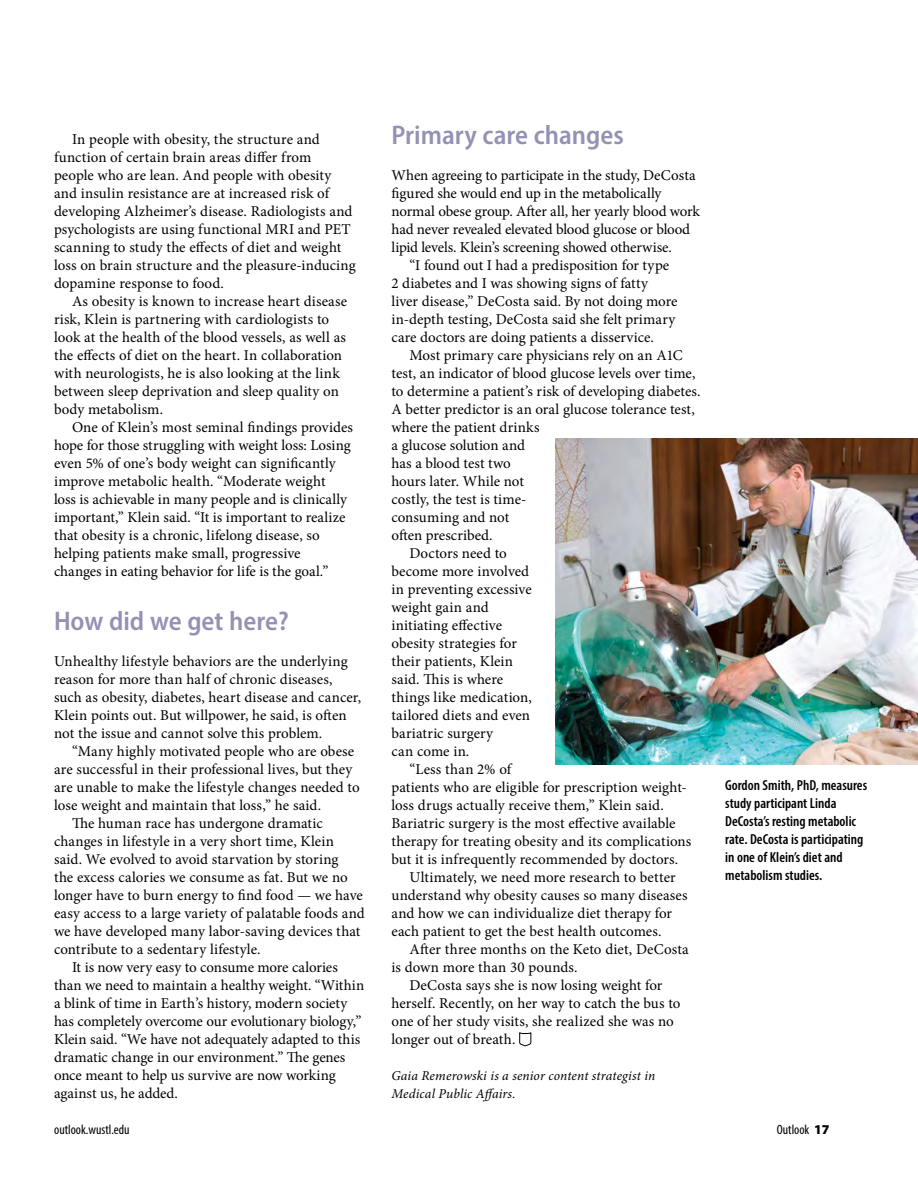
<style>
.page{position:relative;width:918px;height:1188px;background:#fff}
.page>*{position:absolute;margin:0;border:0;box-sizing:border-box;transform-origin:0 0}
.t1{font:600 semi-condensed 27px "Myriad Pro";color:#9392b5}
.t2{font:15px/18px "Minion Pro";color:#000}
.t3{font:600 condensed 14.55px/18px "Myriad Pro";color:#000}
.t4{font:italic 13.5px/18px "Minion Pro";letter-spacing:.01em;color:#000}
.t5{font:condensed 13.5px "Myriad Pro";color:#000}
.s1{font-weight:900;font-stretch:normal}
</style>
<div class="page">
<img style="left:555px;top:438px;width:363px;height:326px">
<svg style="left:519px;top:1032px;width:13px;height:15px"></svg>
<p class="t2" style="left:54px;top:130px;width:303px;text-indent:18px">In people with obesity, the structure and function of certain brain areas differ from<br>people who are lean. And people with obesity and insulin resistance are at increased risk of developing Alzheimer’s disease. Radiologists and psychologists are using functional MRI and PET scanning to study the effects of diet and weight loss on brain structure and the pleasure-inducing dopamine response to food.</p>
<p class="t2" style="left:54px;top:292px;width:295px;text-indent:18px">As obesity is known to increase heart disease risk, Klein is partnering with cardiologists to look at the health of the blood vessels, as well as the effects of diet on the heart. In collaboration with neurologists, he is also looking at the link between sleep deprivation and sleep quality on body metabolism.</p>
<p class="t2" style="left:54px;top:418px;width:301px;text-indent:18px">One of Klein’s most seminal findings provides hope for those struggling with weight loss: Losing even 5% of one’s body weight can significantly improve metabolic health. “Moderate weight<br>loss is achievable in many people and is clinically important,” Klein said. “It is important to realize that obesity is a chronic, lifelong disease, so helping patients make small, progressive<br>changes in eating behavior for life is the goal.”</p>
<h1 class="t1" style="left:54px;top:604px;width:236px">How did we get here?</h1>
<p class="t2" style="left:54px;top:652px;width:309px">Unhealthy lifestyle behaviors are the underlying reason for more than half of chronic diseases, such as obesity, diabetes, heart disease and cancer, Klein points out. But willpower, he said, is often not the issue and cannot solve this problem.</p>
<p class="t2" style="left:72px;top:742px;width:284px">“Many highly motivated people who are obese</p>
<p class="t2" style="left:54px;top:760px;width:300px">are successful in their professional lives, but they</p>
<p class="t2" style="left:54px;top:778px;width:307px">are unable to make the lifestyle changes needed to</p>
<p class="t2" style="left:54px;top:796px;width:269px">lose weight and maintain that loss,” he said.</p>
<p class="t2" style="left:72px;top:814px;width:252px">The human race has undergone dramatic</p>
<p class="t2" style="left:54px;top:832px;width:281px">changes in lifestyle in a very short time, Klein</p>
<p class="t2" style="left:54px;top:850px;width:286px">said. We evolved to avoid starvation by storing</p>
<p class="t2" style="left:54px;top:868px;width:295px">the excess calories we consume as fat. But we no</p>
<p class="t2" style="left:54px;top:886px;width:310px">longer have to burn energy to find food — we have</p>
<p class="t2" style="left:54px;top:904px;width:312px">easy access to a large variety of palatable foods and</p>
<p class="t2" style="left:54px;top:922px;width:308px">we have developed many labor-saving devices that</p>
<p class="t2" style="left:54px;top:940px;width:208px">contribute to a sedentary lifestyle.</p>
<p class="t2" style="left:72px;top:958px;width:267px">It is now very easy to consume more calories</p>
<p class="t2" style="left:54px;top:976px;width:312px">than we need to maintain a healthy weight. “Within</p>
<p class="t2" style="left:54px;top:994px;width:295px">a blink of time in Earth’s history, modern society</p>
<p class="t2" style="left:54px;top:1012px;width:309px">has completely overcome our evolutionary biology,”</p>
<p class="t2" style="left:54px;top:1030px;width:308px">Klein said. “We have not adequately adapted to this</p>
<p class="t2" style="left:54px;top:1048px;width:293px">dramatic change in our environment.” The genes</p>
<p class="t2" style="left:54px;top:1066px;width:283px">once meant to help us survive are now working</p>
<p class="t2" style="left:54px;top:1084px;width:126px">against us, he added.</p>
<h1 class="t1" style="left:392px;top:118px;width:234px">Primary care changes</h1>
<p class="t2" style="left:392px;top:166px;width:306px">When agreeing to participate in the study, DeCosta</p>
<p class="t2" style="left:392px;top:184px;width:271px">figured she would end up in the metabolically</p>
<p class="t2" style="left:392px;top:202px;width:310px">normal obese group. After all, her yearly blood work</p>
<p class="t2" style="left:392px;top:220px;width:300px">had never revealed elevated blood glucose or blood</p>
<p class="t2" style="left:392px;top:238px;width:282px">lipid levels. Klein’s screening showed otherwise.</p>
<p class="t2" style="left:410px;top:256px;width:261px">“I found out I had a predisposition for type</p>
<p class="t2" style="left:392px;top:274px;width:258px">2 diabetes and I was showing signs of fatty</p>
<p class="t2" style="left:392px;top:292px;width:287px">liver disease,” DeCosta said. By not doing more</p>
<p class="t2" style="left:392px;top:310px;width:285px">in-depth testing, DeCosta said she felt primary</p>
<p class="t2" style="left:392px;top:328px;width:264px">care doctors are doing patients a disservice.</p>
<p class="t2" style="left:410px;top:346px;width:275px">Most primary care physicians rely on an A1C</p>
<p class="t2" style="left:392px;top:364px;width:306px">test, an indicator of blood glucose levels over time,</p>
<p class="t2" style="left:392px;top:382px;width:311px">to determine a patient’s risk of developing diabetes.</p>
<p class="t2" style="left:392px;top:400px;width:305px">A better predictor is an oral glucose tolerance test,</p>
<p class="t2" style="left:392px;top:418px;width:150px">where the patient drinks</p>
<p class="t2" style="left:392px;top:436px;width:135px">a glucose solution and</p>
<p class="t2" style="left:392px;top:454px;width:121px">has a blood test two</p>
<p class="t2" style="left:392px;top:472px;width:134px">hours later. While not</p>
<p class="t2" style="left:392px;top:490px;width:136px">costly, the test is time-</p>
<p class="t2" style="left:392px;top:508px;width:119px">consuming and not</p>
<p class="t2" style="left:392px;top:526px;width:103px">often prescribed.</p>
<p class="t2" style="left:410px;top:544px;width:99px">Doctors need to</p>
<p class="t2" style="left:392px;top:562px;width:139px">become more involved</p>
<p class="t2" style="left:392px;top:580px;width:142px">in preventing excessive</p>
<p class="t2" style="left:392px;top:598px;width:99px">weight gain and</p>
<p class="t2" style="left:392px;top:616px;width:112px">initiating effective</p>
<p class="t2" style="left:392px;top:634px;width:127px">obesity strategies for</p>
<p class="t2" style="left:392px;top:652px;width:123px">their patients, Klein</p>
<p class="t2" style="left:392px;top:670px;width:113px">said. This is where</p>
<p class="t2" style="left:392px;top:688px;width:142px">things like medication,</p>
<p class="t2" style="left:392px;top:706px;width:140px">tailored diets and even</p>
<p class="t2" style="left:392px;top:724px;width:103px">bariatric surgery</p>
<p class="t2" style="left:392px;top:742px;width:79px">can come in.</p>
<p class="t2" style="left:410px;top:760px;width:103px">“Less than 2% of</p>
<p class="t2" style="left:392px;top:778px;width:297px">patients who are eligible for prescription weight-</p>
<p class="t2" style="left:392px;top:796px;width:274px">loss drugs actually receive them,” Klein said.</p>
<p class="t2" style="left:392px;top:814px;width:286px">Bariatric surgery is the most effective available</p>
<p class="t2" style="left:392px;top:832px;width:301px">therapy for treating obesity and its complications</p>
<p class="t2" style="left:392px;top:850px;width:288px">but it is infrequently recommended by doctors.</p>
<p class="t2" style="left:410px;top:868px;width:268px">Ultimately, we need more research to better</p>
<p class="t2" style="left:392px;top:886px;width:298px">understand why obesity causes so many diseases</p>
<p class="t2" style="left:392px;top:904px;width:282px">and how we can individualize diet therapy for</p>
<p class="t2" style="left:392px;top:922px;width:272px">each patient to get the best health outcomes.</p>
<p class="t2" style="left:410px;top:940px;width:281px">After three months on the Keto diet, DeCosta</p>
<p class="t2" style="left:392px;top:958px;width:188px">is down more than 30 pounds.</p>
<p class="t2" style="left:410px;top:976px;width:255px">DeCosta says she is now losing weight for</p>
<p class="t2" style="left:392px;top:994px;width:291px">herself. Recently, on her way to catch the bus to</p>
<p class="t2" style="left:392px;top:1012px;width:284px">one of her study visits, she realized she was no</p>
<p class="t2" style="left:392px;top:1030px;width:126px">longer out of breath.</p>
<p class="t4" style="left:392px;top:1067px;width:265px">Gaia Remerowski is a senior content strategist in<br>Medical Public Affairs.</p>
<p class="t3" style="left:725px;top:776px;width:143px">Gordon Smith, PhD, measures study participant Linda<br>DeCosta’s resting metabolic rate. DeCosta is participating in one of Klein’s diet and metabolism studies.</p>
<p class="t5" style="left:54px;top:1121px;width:77px">outlook.wustl.edu</p>
<p class="t5" style="left:777px;top:1121px;width:54px">Outlook <span class="s1">17</span></p>
</div>
